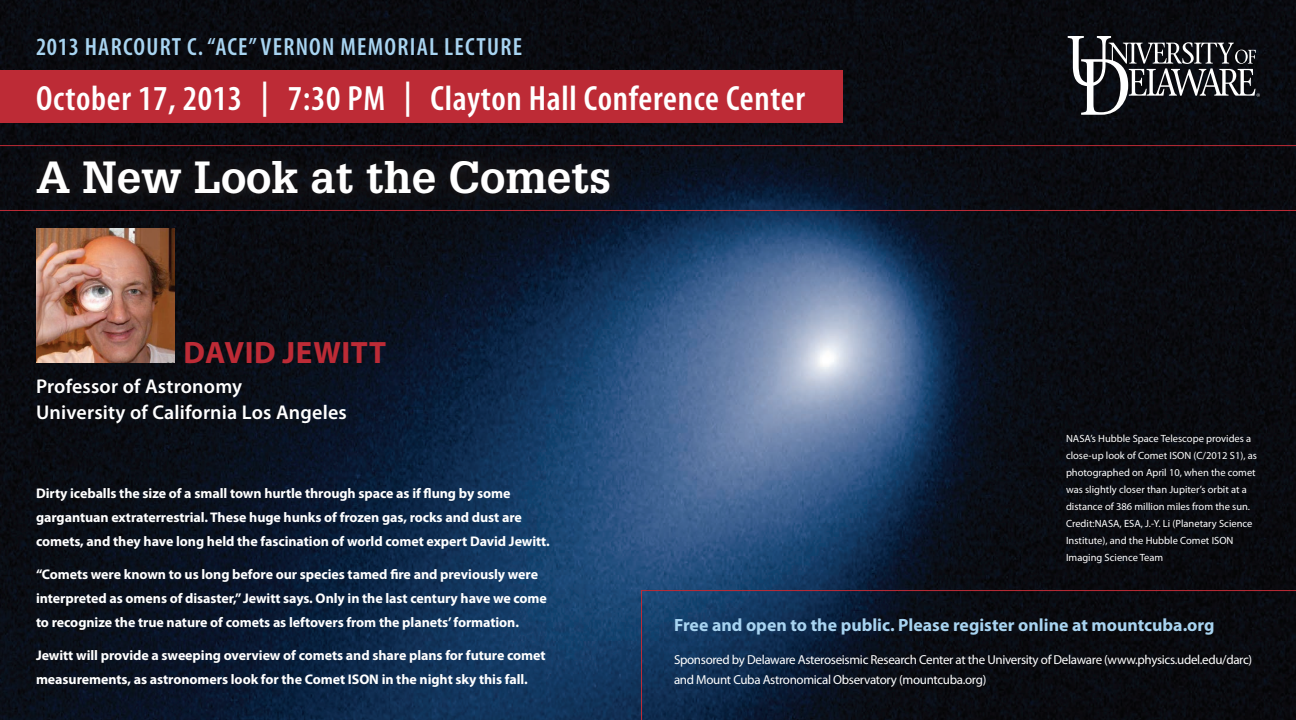
<style>
.page{position:relative;width:1296px;height:720px;background:#fff}
.page>*{position:absolute;margin:0;border:0;box-sizing:border-box;transform-origin:0 0}
.t1{font:700 44px "Glypha";color:#fff}
.t2{font:600 condensed 35.2px "Myriad Pro";letter-spacing:.02em;color:#fff}
.t3{font:700 31px "Myriad Pro";letter-spacing:.02em;color:#bd2b36}
.t4{font:600 condensed 25px "Myriad Pro";letter-spacing:.05em;color:#a8d4f1}
.t5{font:600 20px/26px "Myriad Pro";letter-spacing:.01em;color:#fff}
.t6{font:700 17.8px "Myriad Pro";color:#a8d4f1}
.t7{font:700 14px/24px "Myriad Pro";letter-spacing:-.005em;color:#fff}
.t8{font:13px/20px "Myriad Pro";letter-spacing:-.025em;color:#fff}
.t9{font:10.5px/17px "Myriad Pro";color:#fff}
</style>
<div class="page">
<img style="left:0;top:0;width:1296px;height:720px">
<div style="left:0;top:70px;width:842px;height:53px;background:#bd2b36"></div>
<div style="left:18px;top:142px;width:611px;height:71px;background:#0e0f15"></div>
<svg style="left:1068px;top:36px;width:192px;height:79px"></svg>
<hr style="left:0;top:145px;width:1296px;height:1px;background:#bd2b36">
<hr style="left:0;top:210px;width:1296px;height:1px;background:#bd2b36">
<svg style="left:640px;top:590px;width:656px;height:130px"></svg>
<img style="left:36px;top:228px;width:138px;height:134px">
<h3 class="t4" style="left:36px;top:31px;width:488px">2013 HARCOURT C. “ACE” VERNON MEMORIAL LECTURE</h3>
<h2 class="t2" style="left:36px;top:77px;width:771px">OCTOBER 17, 2013 | 7:30 PM | CLAYTON HALL CONFERENCE CENTER</h2>
<h1 class="t1" style="left:36px;top:150px;width:577px">A New Look at the Comets</h1>
<h3 class="t3" style="left:184px;top:332px;width:174px">David Jewitt</h3>
<h3 class="t5" style="left:36px;top:373px;width:312px">Professor of Astronomy<br>University of California Los Angeles</h3>
<p class="t7" style="left:36px;top:481px;width:515px">Dirty iceballs the size of a small town hurtle through space as if flung by some gargantuan extraterrestrial. These huge hunks of frozen gas, rocks and dust are comets, and they have long held the fascination of world comet expert David Jewitt.</p>
<p class="t7" style="left:36px;top:562px;width:513px">“Comets were known to us long before our species tamed fire and previously were interpreted as omens of disaster,” Jewitt says. Only in the last century have we come to recognize the true nature of comets as leftovers from the planets’ formation.</p>
<p class="t7" style="left:36px;top:643px;width:511px">Jewitt will provide a sweeping overview of comets and share plans for future comet measurements, as astronomers look for the Comet ISON in the night sky this fall.</p>
<p class="t9" style="left:1066px;top:430px;width:193px">NASA’s Hubble Space Telescope provides a close-up look of Comet ISON (C/2012 S1), as photographed on April 10, when the comet was slightly closer than Jupiter’s orbit at a distance of 386 million miles from the sun.<br>Credit:NASA, ESA, J.-Y. Li (Planetary Science Institute), and the Hubble Comet ISON Imaging Science Team</p>
<p class="t6" style="left:674px;top:614px;width:542px">Free and open to the public. Please register online at mountcuba.org</p>
<p class="t8" style="left:674px;top:649px;width:580px">Sponsored by Delaware Asteroseismic Research Center at the University of Delaware (www.physics.udel.edu/darc) and Mount Cuba Astronomical Observatory (mountcuba.org)</p>
</div>
